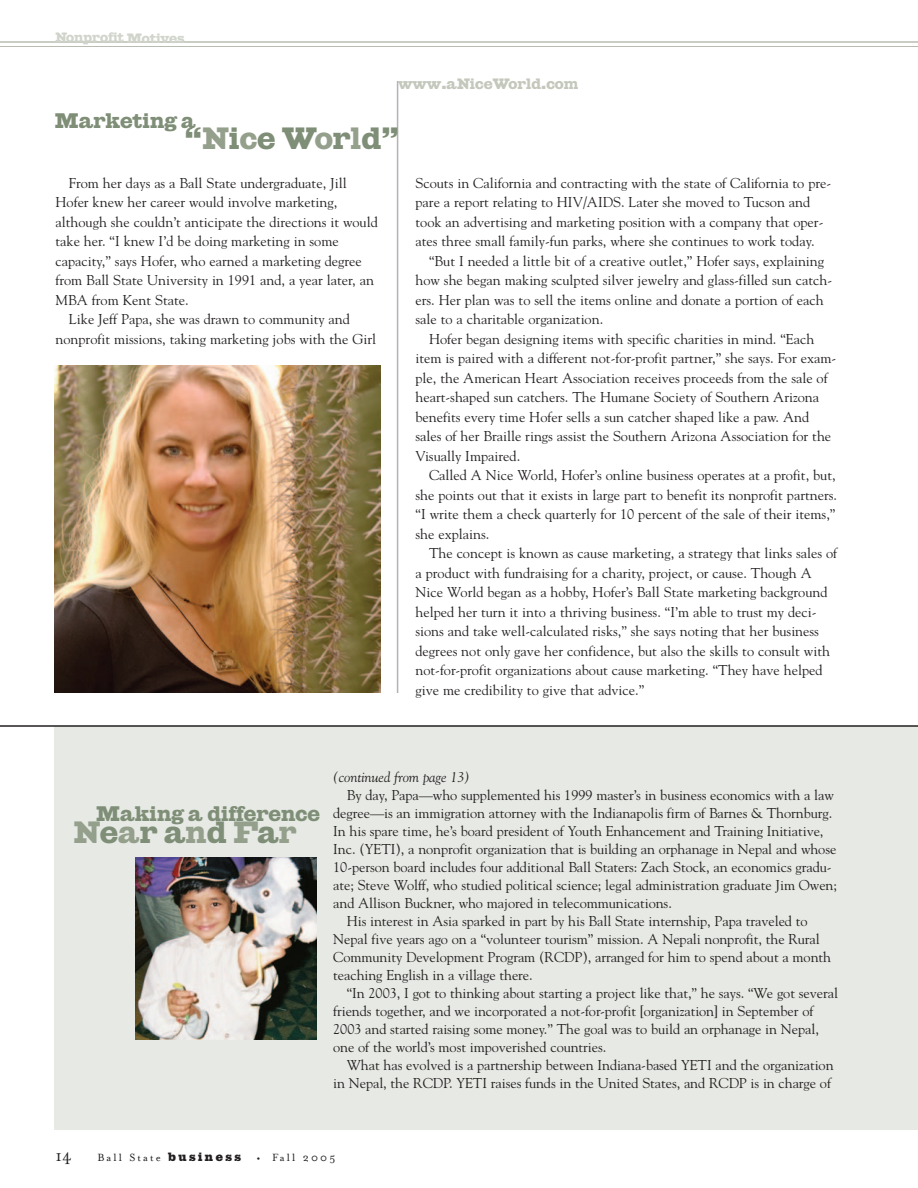
<style>
.page{position:relative;width:918px;height:1188px;background:#fff}
.page>*{position:absolute;margin:0;border:0;box-sizing:border-box;transform-origin:0 0}
.t1{font:30.75px "Giza Three Five";color:#7f8e77}
.t2{font:30.75px "Giza Three Five";color:#949f8c}
.t3{font:21px "Giza Three Five";color:#7f8e77}
.t4{font:18px "Mrs Eaves Roman";color:#231f20}
.t5{font:15px "Giza Three Five";color:#c4c8bc}
.t6{font:14.25px/19.5px "Goudy";color:#231f20}
.t7{font:italic 14.25px "Goudy";letter-spacing:-.005em;color:#231f20}
.t8{font:13.5px "Giza Three Five";color:#d0d4cb}
.t9{font:12px "Mrs Eaves Roman";letter-spacing:.175em;color:#231f20}
.s1{color:#949f8c}
.s2{color:#7f8e77}
.s3{font-family:"Giza Five Five"}
.s4{font-size:15px}
</style>
<div class="page">
<div style="left:54px;top:726px;width:864px;height:404px;background:#e6e9e4"></div>
<hr style="left:0;top:725px;width:918px;height:2px;background:#231f20">
<img style="left:54px;top:366px;width:326px;height:327px">
<hr style="left:397px;top:81px;width:1px;height:612px;background:#b2b3b7">
<hr style="left:0;top:42px;width:918px;height:1px;background:#949f8c">
<hr style="left:0;top:46px;width:918px;height:1px;background:#b7bcb0">
<img style="left:135px;top:857px;width:182px;height:182px">
<p class="t8" style="left:56px;top:32px;width:131px">Nonprofit Motives</p>
<p class="t5" style="left:398px;top:78px;width:181px">www.aNiceWorld.com</p>
<h2 class="t3" style="left:55px;top:113px;width:143px">Marketing a</h2>
<h1 class="t1" style="left:185px;top:126px;width:216px">“<span class="s1">N</span>i<span class="s1">c</span>e W<span class="s1">o</span>r<span class="s1">l</span>d”</h1>
<p class="t6" style="left:69px;top:174px;width:279px">From her days as a Ball State undergraduate, Jill</p>
<p class="t6" style="left:55px;top:194px;width:283px">Hofer knew her career would involve marketing,</p>
<p class="t6" style="left:55px;top:213px;width:324px">although she couldn’t anticipate the directions it would</p>
<p class="t6" style="left:55px;top:233px;width:285px">take her. “I knew I’d be doing marketing in some</p>
<p class="t6" style="left:55px;top:252px;width:308px">capacity,” says Hofer, who earned a marketing degree</p>
<p class="t6" style="left:55px;top:272px;width:320px">from Ball State University in 1991 and, a year later, an</p>
<p class="t6" style="left:55px;top:291px;width:135px">MBA from Kent State.</p>
<p class="t6" style="left:69px;top:311px;width:283px">Like Jeff Papa, she was drawn to community and</p>
<p class="t6" style="left:55px;top:330px;width:322px">nonprofit missions, taking marketing jobs with the Girl</p>
<p class="t6" style="left:416px;top:174px;width:417px">Scouts in California and contracting with the state of California to pre&shy;pare a report relating to HIV/AIDS. Later she moved to Tucson and took an advertising and marketing position with a company that oper&shy;ates three small family-fun parks, where she continues to work today.</p>
<p class="t6" style="left:416px;top:252px;width:418px;text-indent:14px">“But I needed a little bit of a creative outlet,” Hofer says, explaining how she began making sculpted silver jewelry and glass-filled sun catch&shy;ers. Her plan was to sell the items online and donate a portion of each sale to a charitable organization.</p>
<p class="t6" style="left:416px;top:330px;width:422px;text-indent:14px">Hofer began designing items with specific charities in mind. “Each item is paired with a different not-for-profit partner,” she says. For exam&shy;ple, the American Heart Association receives proceeds from the sale of heart-shaped sun catchers. The Humane Society of Southern Arizona benefits every time Hofer sells a sun catcher shaped like a paw. And sales of her Braille rings assist the Southern Arizona Association for the Visually Impaired.</p>
<p class="t6" style="left:416px;top:467px;width:423px;text-align:justify;text-indent:14px">Called A Nice World, Hofer’s online business operates at a profit, but, she points out that it exists in large part to benefit its nonprofit partners. “I write them a check quarterly for 10 percent of the sale of their items,” she explains.</p>
<p class="t6" style="left:416px;top:545px;width:423px;text-indent:14px">The concept is known as cause marketing, a strategy that links sales of a product with fundraising for a charity, project, or cause. Though A Nice World began as a hobby, Hofer’s Ball State marketing background helped her turn it into a thriving business. “I’m able to trust my deci&shy;sions and take well-calculated risks,” she says noting that her business degrees not only gave her confidence, but also the skills to consult with not-for-profit organizations about cause marketing. “They have helped give me credibility to give that advice.”</p>
<h2 class="t3" style="left:96px;top:806px;width:225px">Making a difference</h2>
<h1 class="t2" style="left:74px;top:821px;width:224px">N<span class="s2">e</span>a<span class="s2">r a</span>n<span class="s2">d</span> F<span class="s2">a</span>r</h1>
<p class="t7" style="left:333px;top:771px;width:138px">(continued from page 13)</p>
<p class="t6" style="left:347px;top:786px;width:489px">By day, Papa—who supplemented his 1999 master’s in business economics with a law</p>
<p class="t6" style="left:333px;top:804px;width:501px">degree—is an immigration attorney with the Indianapolis firm of Barnes &amp; Thornburg.</p>
<p class="t6" style="left:333px;top:822px;width:492px">In his spare time, he’s board president of Youth Enhancement and Training Initiative,</p>
<p class="t6" style="left:333px;top:840px;width:505px">Inc. (YETI), a nonprofit organization that is building an orphanage in Nepal and whose</p>
<p class="t6" style="left:333px;top:858px;width:500px">10-person board includes four additional Ball Staters: Zach Stock, an economics gradu-</p>
<p class="t6" style="left:333px;top:876px;width:505px">ate; Steve Wolff, who studied political science; legal administration graduate Jim Owen;</p>
<p class="t6" style="left:333px;top:894px;width:340px">and Allison Buckner, who majored in telecommunications.</p>
<p class="t6" style="left:347px;top:912px;width:462px">His interest in Asia sparked in part by his Ball State internship, Papa traveled to</p>
<p class="t6" style="left:333px;top:930px;width:488px">Nepal five years ago on a “volunteer tourism” mission. A Nepali nonprofit, the Rural</p>
<p class="t6" style="left:333px;top:948px;width:499px">Community Development Program (RCDP), arranged for him to spend about a month</p>
<p class="t6" style="left:333px;top:966px;width:201px">teaching English in a village there.</p>
<p class="t6" style="left:347px;top:984px;width:493px">“In 2003, I got to thinking about starting a project like that,” he says. “We got several</p>
<p class="t6" style="left:333px;top:1002px;width:482px">friends together, and we incorporated a not-for-profit [organization] in September of</p>
<p class="t6" style="left:333px;top:1020px;width:487px">2003 and started raising some money.” The goal was to build an orphanage in Nepal,</p>
<p class="t6" style="left:333px;top:1038px;width:275px">one of the world’s most impoverished countries.</p>
<p class="t6" style="left:347px;top:1056px;width:488px">What has evolved is a partnership between Indiana-based YETI and the organization</p>
<p class="t6" style="left:333px;top:1074px;width:499px">in Nepal, the RCDP. YETI raises funds in the United States, and RCDP is in charge of</p>
<p class="t4" style="left:56px;top:1144px;width:18px">14</p>
<p class="t9" style="left:97px;top:1150px;width:240px">Ball State <span class="s3">business</span> <span class="s4">•</span> Fall 2005</p>
</div>
